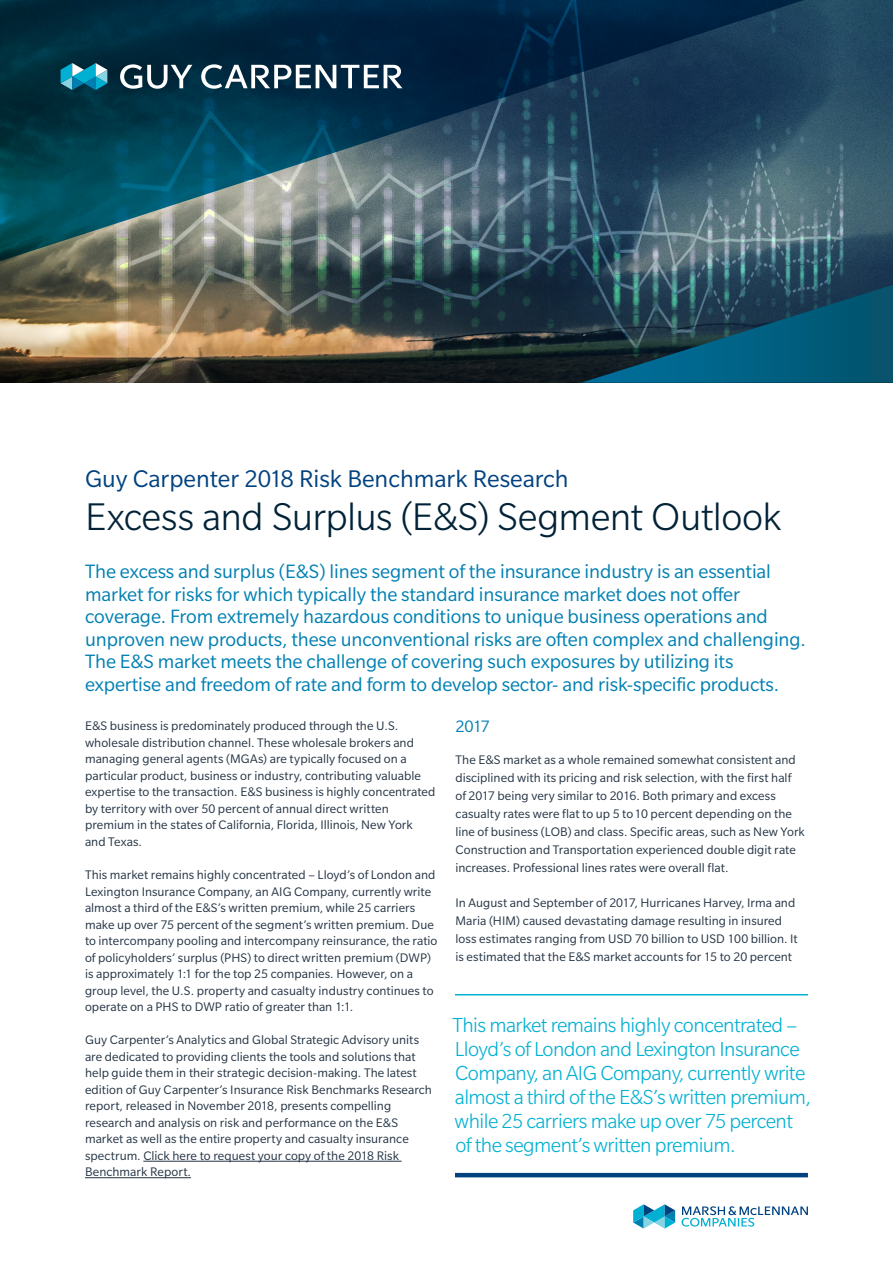
<style>
.page{position:relative;width:893px;height:1263px;background:#fff}
.page>*{position:absolute;margin:0;border:0;box-sizing:border-box;transform-origin:0 0}
.t1{font:300 42px "Slate Pro";letter-spacing:-.015em;color:#002237}
.t2{font:26.25px "Slate Pro";color:#004280}
.t3{font:300 22.2px/24px "Slate Pro";letter-spacing:-.025em;color:#00b0d3}
.t4{font:21px/22.5px "Slate Pro";letter-spacing:-.005em;color:#0080b2}
.t5{font:18px "Slate Pro";color:#0080b2}
.t6{font:13.5px/16.5px "Slate Pro";letter-spacing:.005em;color:#243444}
</style>
<div class="page">
<img style="left:0;top:0;width:893px;height:383px">
<svg style="left:581px;top:285px;width:312px;height:98px;background:#104c63"></svg>
<svg style="left:0;top:0;width:843px;height:265px;background:#274c5e"></svg>
<svg style="left:61px;top:63px;width:46px;height:27px"></svg>
<svg style="left:120px;top:64px;width:72px;height:25px"></svg>
<svg style="left:201px;top:64px;width:201px;height:25px"></svg>
<svg style="left:633px;top:1204px;width:42px;height:24px"></svg>
<svg style="left:682px;top:1206px;width:126px;height:20px"></svg>
<hr style="left:143px;top:1161px;width:259px;height:1px;background:#243444">
<hr style="left:85px;top:1177px;width:106px;height:1px;background:#243444">
<hr style="left:455px;top:994px;width:353px;height:1px;background:#00b0d3">
<hr style="left:455px;top:1173px;width:353px;height:4px;background:#004280">
<h2 class="t2" style="left:85px;top:465px;width:485px">Guy Carpenter 2018 Risk Benchmark Research</h2>
<h1 class="t1" style="left:85px;top:495px;width:698px">Excess and Surplus (E&amp;S) Segment Outlook</h1>
<p class="t4" style="left:85px;top:560px;width:722px">The excess and surplus (E&amp;S) lines segment of the insurance industry is an essential market for risks for which typically the standard insurance market does not offer coverage. From extremely hazardous conditions to unique business operations and unproven new products, these unconventional risks are often complex and challenging.<br>The E&amp;S market meets the challenge of covering such exposures by utilizing its expertise and freedom of rate and form to develop sector- and risk-specific products.</p>
<p class="t6" style="left:85px;top:718px;width:352px">E&amp;S business is predominately produced through the U.S. wholesale distribution channel. These wholesale brokers and managing general agents (MGAs) are typically focused on a particular product, business or industry, contributing valuable expertise to the transaction. E&amp;S business is highly concentrated by territory with over 50 percent of annual direct written premium in the states of California, Florida, Illinois, New York and Texas.</p>
<p class="t6" style="left:85px;top:866px;width:354px">This market remains highly concentrated – Lloyd’s of London and Lexington Insurance Company, an AIG Company, currently write almost a third of the E&amp;S’s written premium, while 25 carriers make up over 75 percent of the segment’s written premium. Due to intercompany pooling and intercompany reinsurance, the ratio of policyholders’ surplus (PHS) to direct written premium (DWP) is approximately 1:1 for the top 25 companies. However, on a group level, the U.S. property and casualty industry continues to operate on a PHS to DWP ratio of greater than 1:1.</p>
<p class="t6" style="left:85px;top:1032px;width:348px">Guy Carpenter’s Analytics and Global Strategic Advisory units are dedicated to providing clients the tools and solutions that help guide them in their strategic decision-making. The latest edition of Guy Carpenter’s Insurance Risk Benchmarks Research report, released in November 2018, presents compelling research and analysis on risk and performance on the E&amp;S market as well as the entire property and casualty insurance spectrum. Click here to request your copy of the 2018 Risk Benchmark Report.</p>
<h3 class="t5" style="left:455px;top:717px;width:36px">2017</h3>
<p class="t6" style="left:455px;top:751px;width:351px;line-height:18px">The E&amp;S market as a whole remained somewhat consistent and disciplined with its pricing and risk selection, with the first half of 2017 being very similar to 2016. Both primary and excess casualty rates were flat to up 5 to 10 percent depending on the line of business (LOB) and class. Specific areas, such as New York Construction and Transportation experienced double digit rate increases. Professional lines rates were overall flat.</p>
<p class="t6" style="left:455px;top:894px;width:344px;line-height:18px">In August and September of 2017, Hurricanes Harvey, Irma and Maria (HIM) caused devastating damage resulting in insured loss estimates ranging from USD 70 billion to USD 100 billion. It is estimated that the E&amp;S market accounts for 15 to 20 percent</p>
<p class="t3" style="left:452px;top:1012px;width:360px">This market remains highly concentrated – Lloyd’s of London and Lexington Insurance Company, an AIG Company, currently write almost a third of the E&amp;S’s written premium, while 25 carriers make up over 75 percent of the segment’s written premium.</p>
</div>
